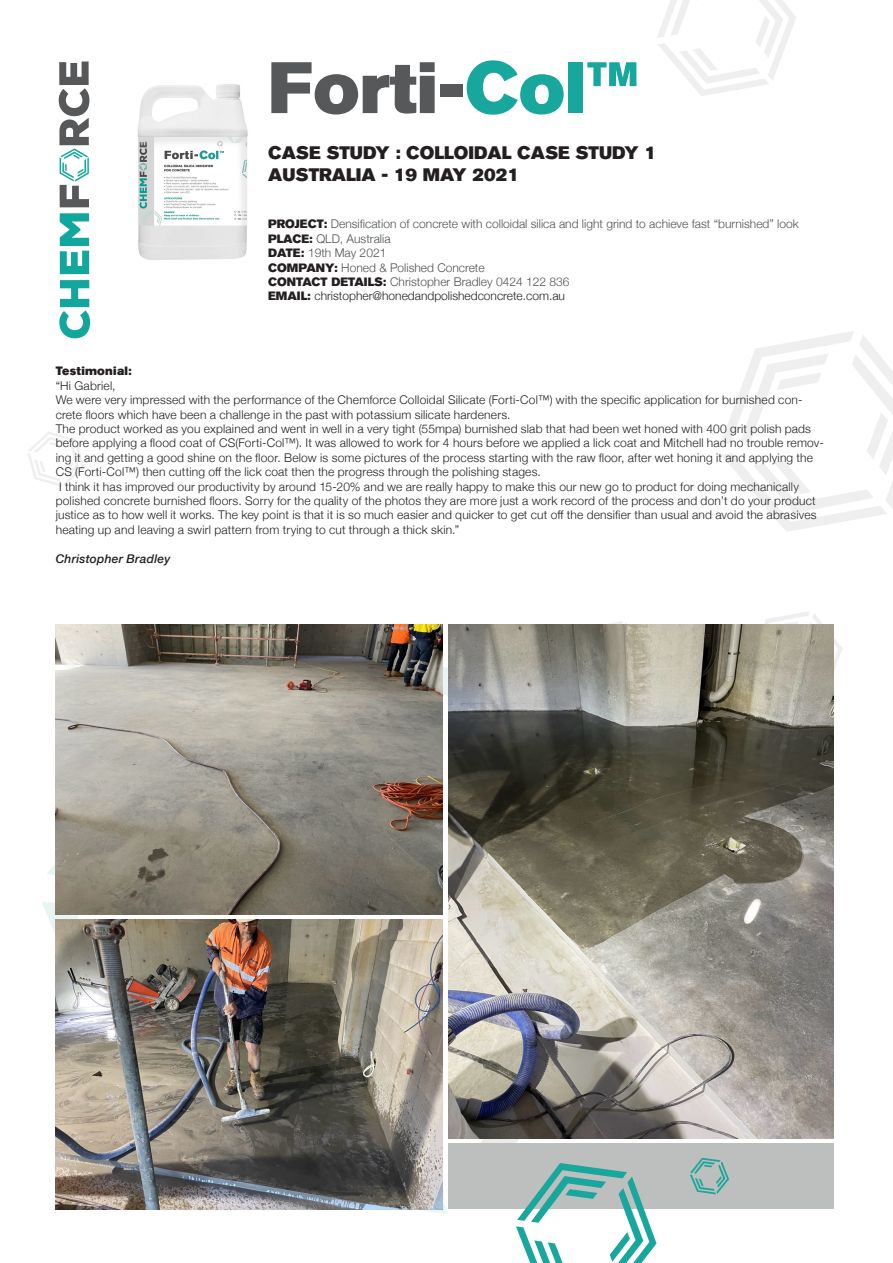
<style>
.page{position:relative;width:893px;height:1263px;background:#fff}
.page>*{position:absolute;margin:0;border:0;box-sizing:border-box;transform-origin:0 0}
.t1{font:72px "Akzidenz Grotesk BQ Super";color:#57585a}
.t2{font:18px "Akzidenz Grotesk BQ Super";color:#231f20}
.t3{font:300 12px/14.4px "Helvetica Neue";letter-spacing:.015em;color:#231f20}
.t4{font:300 12px "Helvetica Neue";color:#4f5252}
.t5{font:italic 500 12px "Helvetica Neue";letter-spacing:.02em;color:#231f20}
.t6{font:12px "Akzidenz Grotesk BQ Super";letter-spacing:.02em;color:#231f20}
.s1{color:#18a79d}
.s2{font-family:"Akzidenz Grotesk BQ Super";font-weight:400;color:#231f20}
.s3{font-family:"Akzidenz Grotesk BQ Super";font-weight:400}
</style>
<div class="page">
<svg style="left:721px;top:331px;width:172px;height:201px"></svg>
<svg style="left:657px;top:0;width:139px;height:96px"></svg>
<svg style="left:28px;top:432px;width:56px;height:55px"></svg>
<svg style="left:609px;top:612px;width:233px;height:58px"></svg>
<svg style="left:42px;top:901px;width:406px;height:313px"></svg>
<svg style="left:59px;top:280px;width:31px;height:58px"></svg>
<svg style="left:60px;top:213px;width:29px;height:61px"></svg>
<svg style="left:59px;top:62px;width:30px;height:145px"></svg>
<img style="left:137px;top:84px;width:111px;height:176px">
<img style="left:56px;top:624px;width:387px;height:290px">
<img style="left:56px;top:919px;width:387px;height:290px">
<img style="left:448px;top:624px;width:386px;height:515px">
<div style="left:448px;top:1143px;width:386px;height:66px;background:#bdbebe"></div>
<svg style="left:690px;top:1158px;width:39px;height:36px"></svg>
<svg style="left:516px;top:1163px;width:140px;height:100px"></svg>
<p class="t1" style="left:268px;top:46px;width:373px">Forti-<span class="s1">Col™</span></p>
<p class="t2" style="left:268px;top:143px;width:389px">CASE STUDY : COLLOIDAL CASE STUDY 1</p>
<p class="t2" style="left:268px;top:164px;width:252px">AUSTRALIA - 19 MAY 2021</p>
<p class="t4" style="left:268px;top:214px;width:532px"><span class="s2">PROJECT:</span> Densification of concrete with colloidal silica and light grind to achieve fast “burnished” look</p>
<p class="t4" style="left:268px;top:229px;width:124px"><span class="s2">PLACE:</span> QLD, Australia</p>
<p class="t4" style="left:268px;top:243px;width:120px"><span class="s2">DATE:</span> 19th May 2021</p>
<p class="t4" style="left:268px;top:258px;width:218px"><span class="s2">COMPANY:</span> Honed &amp; Polished Concrete</p>
<p class="t4" style="left:268px;top:272px;width:303px"><span class="s2">CONTACT DETAILS:</span> Christopher Bradley 0424 122 836</p>
<p class="t3" style="left:268px;top:288px;width:298px"><span class="s3">EMAIL:</span> christopher@honedandpolishedconcrete.com.au</p>
<p class="t6" style="left:56px;top:364px;width:77px">Testimonial:</p>
<p class="t3" style="left:56px;top:377px;width:61px">“Hi Gabriel,</p>
<p class="t3" style="left:56px;top:392px;width:748px">We were very impressed with the performance of the Chemforce Colloidal Silicate (Forti-Col™) with the specific application for burnished con&shy;crete floors which have been a challenge in the past with potassium silicate hardeners.</p>
<p class="t3" style="left:56px;top:421px;width:770px">The product worked as you explained and went in well in a very tight (55mpa) burnished slab that had been wet honed with 400 grit polish pads before applying a flood coat of CS(Forti-Col™). It was allowed to work for 4 hours before we applied a lick coat and Mitchell had no trouble remov&shy;ing it and getting a good shine on the floor. Below is some pictures of the process starting with the raw floor, after wet honing it and applying the CS (Forti-Col™) then cutting off the lick coat then the progress through the polishing stages.</p>
<p class="t3" style="left:56px;top:478px;width:762px">I think it has improved our productivity by around 15-20% and we are really happy to make this our new go to product for doing mechanically polished concrete burnished floors. Sorry for the quality of the photos they are more just a work record of the process and don’t do your product justice as to how well it works. The key point is that it is so much easier and quicker to get cut off the densifier than usual and avoid the abrasives heating up and leaving a swirl pattern from trying to cut through a thick skin.”</p>
<p class="t5" style="left:56px;top:548px;width:116px">Christopher Bradley</p>
</div>
